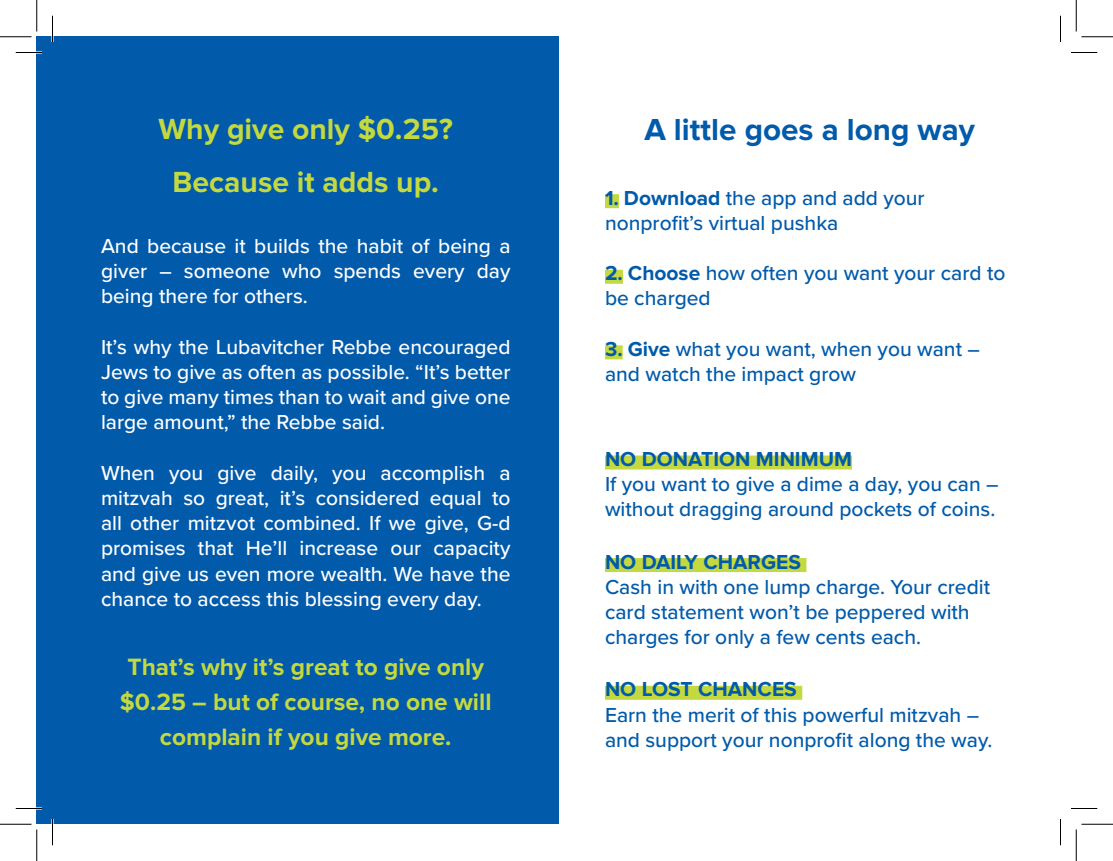
<style>
.page{position:relative;width:1113px;height:861px;background:#fff}
.page>*{position:absolute;margin:0;border:0;box-sizing:border-box;transform-origin:0 0}
.t1{font:700 31.5px "Proxima Nova";color:#015aaa}
.t2{font:700 30.1px "Proxima Nova";color:#c4d93f}
.t3{font:700 24.5px/35px "Proxima Nova";color:#c4d93f;text-align:center}
.t4{font:500 21px/25.2px "Proxima Nova";color:#fff}
.t5{font:500 21px/25.2px "Proxima Nova";color:#015aaa}
.s1{font-weight:700}
</style>
<div class="page">
<div style="left:37px;top:37px;width:522px;height:787px;background:#015aaa"></div>
<div style="left:605px;top:194px;width:14px;height:14px;background:#c4d93f"></div>
<div style="left:605px;top:270px;width:18px;height:14px;background:#c4d93f"></div>
<div style="left:605px;top:345px;width:18px;height:14px;background:#c4d93f"></div>
<div style="left:605px;top:686px;width:197px;height:14px;background:#c4d93f"></div>
<div style="left:605px;top:558px;width:201px;height:14px;background:#c4d93f"></div>
<div style="left:605px;top:456px;width:247px;height:14px;background:#c4d93f"></div>
<hr style="left:16px;top:51px;width:26px;height:3px;background:#fff">
<hr style="left:16px;top:807px;width:26px;height:3px;background:#fff">
<hr style="left:51px;top:16px;width:3px;height:26px;background:#fff">
<hr style="left:51px;top:819px;width:3px;height:26px;background:#fff">
<svg style="left:16px;top:52px;width:26px;height:1px"></svg>
<svg style="left:1071px;top:52px;width:26px;height:1px"></svg>
<svg style="left:16px;top:808px;width:26px;height:1px"></svg>
<svg style="left:1071px;top:808px;width:26px;height:1px"></svg>
<svg style="left:52px;top:16px;width:1px;height:26px"></svg>
<svg style="left:52px;top:819px;width:1px;height:26px"></svg>
<svg style="left:1060px;top:16px;width:1px;height:26px"></svg>
<svg style="left:1060px;top:819px;width:1px;height:26px"></svg>
<hr style="left:0;top:36px;width:32px;height:1px;background:#000">
<hr style="left:1082px;top:36px;width:31px;height:1px;background:#000">
<hr style="left:0;top:824px;width:32px;height:1px;background:#000">
<hr style="left:1082px;top:824px;width:31px;height:1px;background:#000">
<hr style="left:36px;top:0;width:1px;height:32px;background:#000">
<hr style="left:36px;top:830px;width:1px;height:31px;background:#000">
<hr style="left:1076px;top:0;width:1px;height:32px;background:#000">
<hr style="left:1076px;top:830px;width:1px;height:31px;background:#000">
<p class="t2" style="left:159px;top:112px;width:296px">Why give only $0.25?</p>
<p class="t2" style="left:173px;top:165px;width:268px">Because it adds up.</p>
<p class="t4" style="left:101px;top:233px;width:411px;text-align:right">And because it builds the habit of being a day</p>
<p class="t4" style="left:101px;top:258px;width:208px">giver<br>being there for others.</p>
<p class="t4" style="left:101px;top:333px;width:411px;text-align:justify">s’I t why the Lubavitcher Rebbe encouraged Jews to give as often as possible “. s’I t better to give many times than to wait and give one large amount ” , the Rebbe said.</p>
<p class="t4" style="left:499px;top:459px;width:13px">a</p>
<p class="t4" style="left:282px;top:258px;width:41px">who</p>
<p class="t4" style="left:334px;top:258px;width:69px">spends</p>
<p class="t4" style="left:184px;top:258px;width:88px">someone</p>
<p class="t4" style="left:413px;top:258px;width:53px">every</p>
<p class="t4" style="left:159px;top:258px;width:14px">–</p>
<p class="t4" style="left:217px;top:459px;width:41px">give</p>
<p class="t4" style="left:271px;top:459px;width:49px">daily,</p>
<p class="t4" style="left:381px;top:459px;width:106px">accomplish</p>
<p class="t4" style="left:101px;top:459px;width:56px">When</p>
<p class="t4" style="left:169px;top:459px;width:36px">you</p>
<p class="t4" style="left:332px;top:459px;width:36px">you</p>
<p class="t4" style="left:101px;top:485px;width:73px">mitzvah</p>
<p class="t4" style="left:101px;top:510px;width:411px">all other mitzvot combined. If we give G, d-</p>
<p class="t4" style="left:433px;top:535px;width:79px">capacity</p>
<p class="t4" style="left:280px;top:485px;width:27px">s’i t</p>
<p class="t4" style="left:316px;top:485px;width:105px">considered</p>
<p class="t4" style="left:430px;top:485px;width:53px">equal</p>
<p class="t4" style="left:216px;top:485px;width:55px">great,</p>
<p class="t4" style="left:492px;top:485px;width:20px">to</p>
<p class="t4" style="left:183px;top:485px;width:23px">so</p>
<p class="t4" style="left:101px;top:535px;width:411px">promises<br>and give us even more wealth. We have the chance to access this blessing every day.</p>
<p class="t4" style="left:300px;top:535px;width:80px">increase</p>
<p class="t4" style="left:246px;top:535px;width:43px">He l l’</p>
<p class="t4" style="left:198px;top:535px;width:37px">that</p>
<p class="t4" style="left:390px;top:535px;width:32px">our</p>
<p class="t3" style="left:120px;top:650px;width:373px">That s’ why s’i t great to give only $0.25 – but of course, no one will complain if you give more.</p>
<p class="t1" style="left:644px;top:112px;width:332px">A little goes a long way</p>
<p class="t5" style="left:605px;top:184px;width:321px"><span class="s1">1. Download</span> the app and add your nonprofit s’ virtual pushka</p>
<p class="t5" style="left:605px;top:260px;width:402px"><span class="s1">2. Choose</span> how often you want your card to be charged</p>
<p class="t5" style="left:605px;top:336px;width:377px"><span class="s1">3. Give</span> what you want, when you want – and watch the impact grow</p>
<p class="t5" style="left:605px;top:446px;width:395px"><span class="s1">NO DONATION MINIMUM<br></span>If you want to give a dime a day, you can – without dragging around pockets of coins.</p>
<p class="t5" style="left:605px;top:548px;width:387px"><span class="s1">NO DAILY CHARGES<br></span>Cash in with one lump charge. Your credit card statement won t’ be peppered with charges for only a few cents each.</p>
<p class="t5" style="left:605px;top:676px;width:389px"><span class="s1">NO LOST CHANCES<br></span>Earn the merit of this powerful mitzvah – and support your nonprofit along the way.</p>
</div>
